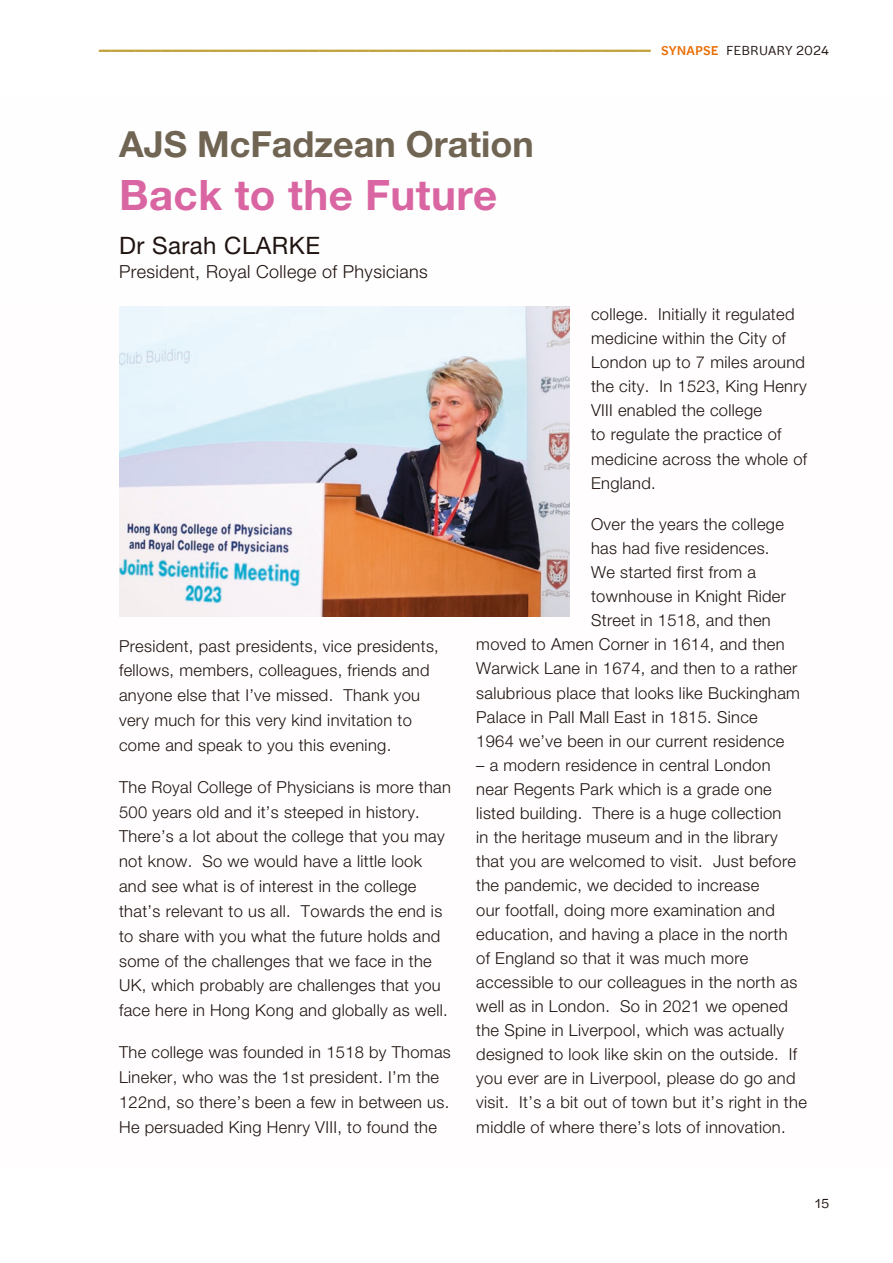
<style>
.page{position:relative;width:893px;height:1263px;background:#fff}
.page>*{position:absolute;margin:0;border:0;box-sizing:border-box;transform-origin:0 0}
.t1{font:700 42px "Helvetica Neue LT Std";letter-spacing:.01em;color:#d966a2}
.t2{font:700 36px "Helvetica Neue LT Std";color:#706453}
.t3{font:24px "Helvetica Neue LT Std";letter-spacing:.02em;color:#1f1410}
.t4{font:600 18px "Halyard Text";color:#c2a13d}
.t5{font:300 18px "Helvetica Neue LT Std";letter-spacing:.02em;color:#1f1410}
.t6{font:300 16.5px/24.2px "Helvetica Neue LT Std";letter-spacing:.02em;color:#1f1410}
.t7{font:13.5px "Halyard Text";color:#1f1410}
.s1{font-weight:500;font-size:13.5px;color:#e96c00}
.s2{font-weight:400;font-size:13.5px;color:#1f1410}
</style>
<div class="page">
<img style="left:119px;top:306px;width:451px;height:311px">
<p class="t4" style="left:98px;top:38px;width:733px">————————————————————————————————————————————— <span class="s1">S Y N A P S E</span> <span class="s2">F E B R UA RY 2 0 24</span></p>
<h2 class="t2" style="left:119px;top:122px;width:416px">AJS McFadzean Oration</h2>
<h1 class="t1" style="left:119px;top:169px;width:380px">Back to the Future</h1>
<h3 class="t3" style="left:119px;top:231px;width:202px">Dr Sarah CLARKE</h3>
<p class="t5" style="left:119px;top:260px;width:310px">President, Royal College of Physicians</p>
<p class="t6" style="left:119px;top:633px;width:321px;line-height:24.9px">President, past presidents, vice presidents, fellows, members, colleagues, friends and anyone else that I’ve missed. Thank you very much for this very kind invitation to come and speak to you this evening.</p>
<p class="t6" style="left:119px;top:774px;width:333px;line-height:24.9px">The Royal College of Physicians is more than 500 years old and it’s steeped in history.<br>There’s a lot about the college that you may not know. So we would have a little look and see what is of interest in the college that’s relevant to us all. Towards the end is to share with you what the future holds and some of the challenges that we face in the UK, which probably are challenges that you face here in Hong Kong and globally as well.</p>
<p class="t6" style="left:119px;top:1039px;width:333px;line-height:24.9px">The college was founded in 1518 by Thomas Lineker, who was the 1st president. I’m the 122nd, so there’s been a few in between us.<br>He persuaded King Henry VIII, to found the</p>
<p class="t6" style="left:591px;top:302px;width:218px">college. Initially it regulated medicine within the City of<br>London up to 7 miles around the city. In 1523, King Henry<br>VIII enabled the college<br>to regulate the practice of medicine across the whole of<br>England.</p>
<p class="t6" style="left:591px;top:511px;width:194px">Over the years the college</p>
<p class="t6" style="left:591px;top:536px;width:180px">has had five residences.</p>
<p class="t6" style="left:591px;top:560px;width:166px">We started first from a</p>
<p class="t6" style="left:591px;top:584px;width:196px">townhouse in Knight Rider</p>
<p class="t6" style="left:591px;top:608px;width:181px">Street in 1518, and then</p>
<p class="t6" style="left:476px;top:632px;width:310px">moved to Amen Corner in 1614, and then</p>
<p class="t6" style="left:476px;top:656px;width:323px">Warwick Lane in 1674, and then to a rather</p>
<p class="t6" style="left:476px;top:680px;width:325px">salubrious place that looks like Buckingham</p>
<p class="t6" style="left:476px;top:704px;width:283px">Palace in Pall Mall East in 1815. Since</p>
<p class="t6" style="left:476px;top:728px;width:310px">1964 we’ve been in our current residence</p>
<p class="t6" style="left:476px;top:752px;width:332px">– a modern residence in central London<br>near Regents Park which is a grade one listed building. There is a huge collection<br>in the heritage museum and in the library that you are welcomed to visit. Just before the pandemic, we decided to increase<br>our footfall, doing more examination and education, and having a place in the north<br>of England so that it was much more accessible to our colleagues in the north as well as in London. So in 2021 we opened the Spine in Liverpool, which was actually designed to look like skin on the outside. If you ever are in Liverpool, please do go and visit. It’s a bit out of town but it’s right in the middle of where there’s lots of innovation.</p>
<p class="t7" style="left:815px;top:1193px;width:15px">15</p>
</div>
